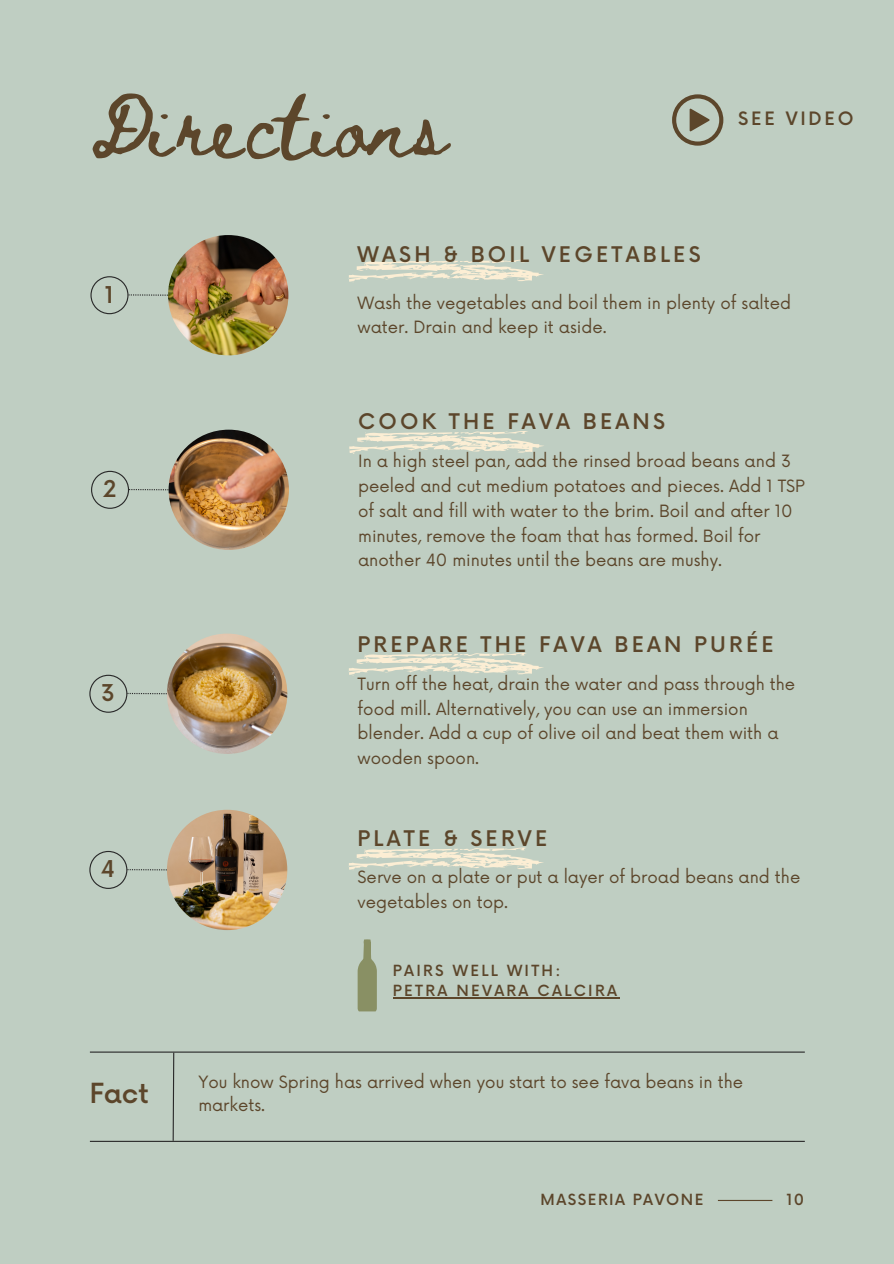
<style>
.page{position:relative;width:894px;height:1264px;background:#fff}
.page>*{position:absolute;margin:0;border:0;box-sizing:border-box;transform-origin:0 0}
.t1{font:60px "Beth Ellen";letter-spacing:.05em;color:#5c462b}
.t2{font:500 27px "Now";color:#5c462b}
.t3{font:500 22.5px "Now";color:#5c462b}
.t4{font:500 21px "Now";letter-spacing:.155em;color:#5c462b}
.t5{font:500 18px "Now";letter-spacing:.155em;color:#5c462b}
.t6{font:16.5px/24.8px "Now";color:#5c462b}
.t7{font:500 15px/20.2px "Now";letter-spacing:.155em;color:#5c462b}
.t8{font:500 15px "Now";letter-spacing:.1em;color:#5c462b}
</style>
<div class="page">
<div style="left:0;top:0;width:893px;height:1263px;background:#bfcec2"></div>
<svg style="left:349px;top:259px;width:195px;height:23px"></svg>
<svg style="left:349px;top:431px;width:195px;height:23px"></svg>
<svg style="left:349px;top:652px;width:195px;height:24px"></svg>
<svg style="left:348px;top:847px;width:196px;height:23px"></svg>
<img style="left:168px;top:235px;width:120px;height:120px;border-radius:50%">
<img style="left:90px;top:276px;width:138px;height:38px">
<img style="left:168px;top:429px;width:121px;height:121px;border-radius:50%">
<img style="left:91px;top:471px;width:138px;height:38px">
<img style="left:167px;top:633px;width:120px;height:121px;border-radius:50%">
<svg style="left:89px;top:674px;width:138px;height:38px"></svg>
<img style="left:167px;top:809px;width:120px;height:121px;border-radius:50%">
<svg style="left:89px;top:850px;width:138px;height:39px"></svg>
<hr style="left:90px;top:1051px;width:714px;height:1px;background:#292929">
<svg style="left:172px;top:1051px;width:3px;height:89px"></svg>
<hr style="left:90px;top:1140px;width:714px;height:1px;background:#292929">
<hr style="left:717px;top:1199px;width:55px;height:1px;background:#5c462b">
<svg style="left:357px;top:939px;width:19px;height:72px"></svg>
<hr style="left:393px;top:997px;width:226px;height:1px;background:#5c462b">
<svg style="left:672px;top:94px;width:51px;height:52px"></svg>
<h1 class="t1" style="left:89px;top:99px;width:359px">Directions</h1>
<p class="t4" style="left:357px;top:243px;width:344px">WASH &amp; BOIL VEGETABLES</p>
<p class="t5" style="left:738px;top:109px;width:117px">SEE VIDEO</p>
<h3 class="t3" style="left:105px;top:282px;width:11px">1</h3>
<h3 class="t3" style="left:103px;top:477px;width:15px">2</h3>
<h3 class="t3" style="left:101px;top:681px;width:15px">3</h3>
<h3 class="t3" style="left:101px;top:857px;width:16px">4</h3>
<p class="t6" style="left:357px;top:291px;width:435px">Wash the vegetables and boil them in plenty of salted water. Drain and keep it aside.</p>
<p class="t4" style="left:358px;top:410px;width:308px">COOK THE FAVA BEANS</p>
<p class="t6" style="left:358px;top:450px;width:448px">In a high steel pan, add the rinsed broad beans and 3 peeled and cut medium potatoes and pieces. Add 1 TSP of salt and fill with water to the brim. Boil and after 10 minutes, remove the foam that has formed. Boil for another 40 minutes until the beans are mushy.</p>
<p class="t4" style="left:357px;top:633px;width:417px">PREPARE THE FAVA BEAN PURÉE</p>
<p class="t6" style="left:357px;top:672px;width:439px">Turn off the heat, drain the water and pass through the food mill. Alternatively, you can use an immersion blender. Add a cup of olive oil and beat them with a wooden spoon.</p>
<p class="t4" style="left:357px;top:826px;width:191px">PLATE &amp; SERVE</p>
<p class="t6" style="left:357px;top:865px;width:444px">Serve on a plate or put a layer of broad beans and the vegetables on top.</p>
<p class="t7" style="left:393px;top:961px;width:225px">PAIRS WELL WITH:<br>PETRA NEVARA CALCIRA</p>
<h2 class="t2" style="left:89px;top:1078px;width:61px">Fact</h2>
<p class="t6" style="left:198px;top:1071px;width:546px;line-height:22.5px">You know Spring has arrived when you start to see fava beans in the markets.</p>
<p class="t8" style="left:540px;top:1191px;width:164px">MASSERIA PAVONE</p>
<p class="t7" style="left:786px;top:1190px;width:19px">10</p>
</div>
